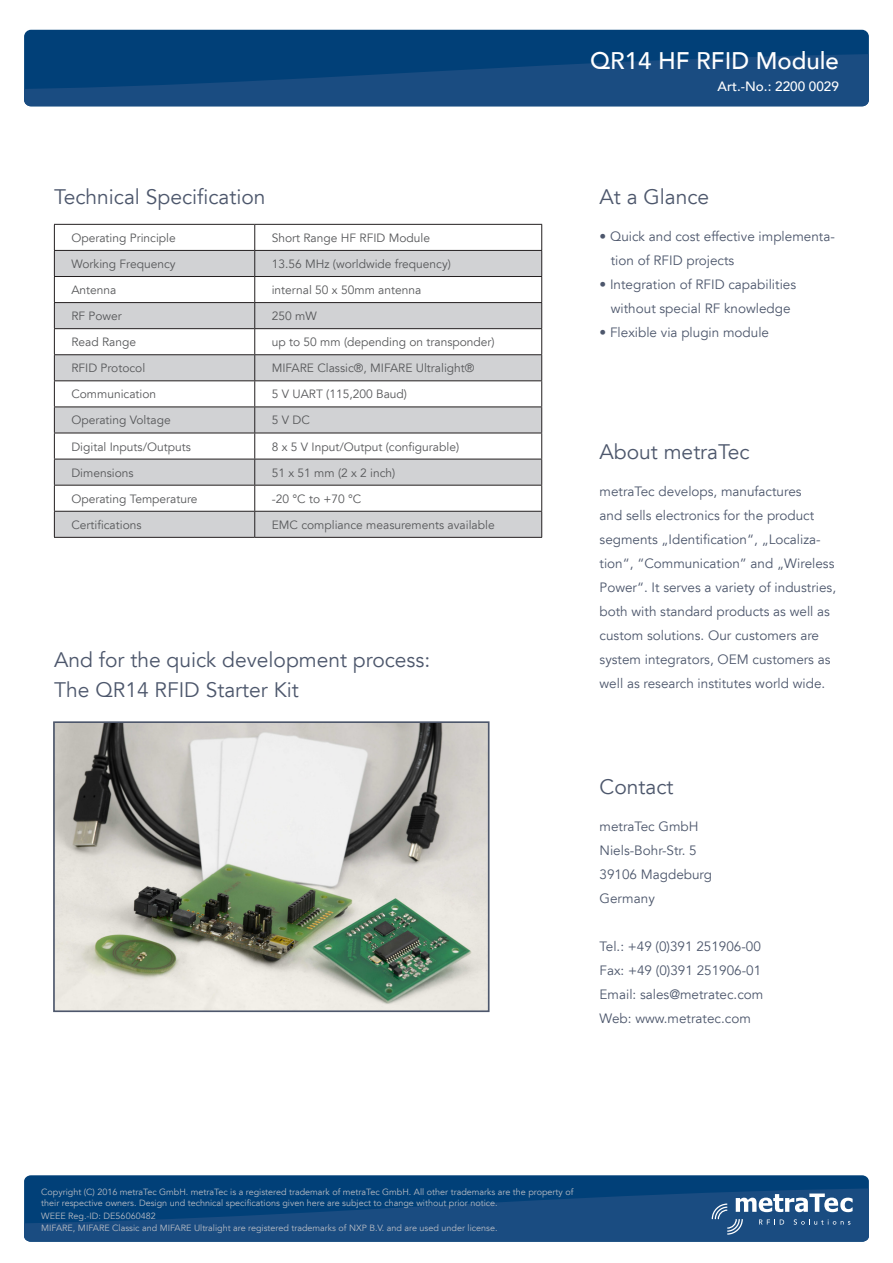
<style>
.page{position:relative;width:893px;height:1263px;background:#fff}
.page>*{position:absolute;margin:0;border:0;box-sizing:border-box;transform-origin:0 0}
.t1{font:500 24px "Avenir LT";color:#fff}
.t2{font:21px/30px "Avenir LT";color:#4d576c}
.t3{font:13.5px/24px "Avenir LT";color:#4d576c}
.t4{font:500 13.5px "Avenir LT";color:#fff}
.t5{font:12px "Avenir LT";color:#57585a}
.t6{font:9px/10.8px "Avenir LT";color:#b8bcc4}
</style>
<div class="page">
<div style="left:24px;top:30px;width:845px;height:76px;background:#014078;border-radius:7px"></div>
<svg style="left:24px;top:51px;width:845px;height:55px;fill:#1a4c81"></svg>
<div style="left:24px;top:1175px;width:845px;height:67px;background:#014078;border-radius:6px"></div>
<svg style="left:24px;top:1186px;width:845px;height:56px;fill:#1a4c81"></svg>
<svg style="left:55px;top:251px;width:486px;height:286px;fill:#d1d2d4"></svg>
<hr style="left:54px;top:250px;width:201px;height:1px;background:#231f20">
<hr style="left:255px;top:250px;width:287px;height:1px;background:#231f20">
<hr style="left:54px;top:276px;width:201px;height:1px;background:#231f20">
<hr style="left:255px;top:276px;width:287px;height:1px;background:#231f20">
<hr style="left:54px;top:302px;width:201px;height:1px;background:#231f20">
<hr style="left:255px;top:302px;width:287px;height:1px;background:#231f20">
<hr style="left:54px;top:328px;width:201px;height:1px;background:#231f20">
<hr style="left:255px;top:328px;width:287px;height:1px;background:#231f20">
<hr style="left:54px;top:354px;width:201px;height:1px;background:#231f20">
<hr style="left:255px;top:354px;width:287px;height:1px;background:#231f20">
<hr style="left:54px;top:380px;width:201px;height:1px;background:#231f20">
<hr style="left:255px;top:380px;width:287px;height:1px;background:#231f20">
<hr style="left:255px;top:406px;width:287px;height:1px;background:#231f20">
<hr style="left:255px;top:433px;width:287px;height:1px;background:#231f20">
<hr style="left:255px;top:459px;width:287px;height:1px;background:#231f20">
<hr style="left:54px;top:485px;width:201px;height:1px;background:#231f20">
<hr style="left:255px;top:485px;width:287px;height:1px;background:#231f20">
<hr style="left:54px;top:511px;width:201px;height:1px;background:#231f20">
<hr style="left:255px;top:511px;width:287px;height:1px;background:#231f20">
<svg style="left:541px;top:225px;width:1px;height:312px"></svg>
<hr style="left:54px;top:537px;width:201px;height:1px;background:#231f20">
<hr style="left:255px;top:537px;width:287px;height:1px;background:#231f20">
<hr style="left:54px;top:406px;width:201px;height:1px;background:#231f20">
<hr style="left:54px;top:433px;width:201px;height:1px;background:#231f20">
<svg style="left:54px;top:225px;width:1px;height:312px"></svg>
<svg style="left:254px;top:225px;width:1px;height:312px"></svg>
<hr style="left:54px;top:459px;width:201px;height:1px;background:#231f20">
<hr style="left:54px;top:224px;width:201px;height:1px;background:#231f20">
<hr style="left:255px;top:224px;width:287px;height:1px;background:#231f20">
<svg style="left:711px;top:1193px;width:142px;height:42px;background:#48709a"></svg>
<img style="left:56px;top:724px;width:430px;height:285px">
<div style="left:53px;top:721px;width:436px;height:291px;border:2px solid #4d576c"></div>
<h2 class="t2" style="left:54px;top:182px;width:213px">Technical Specification</h2>
<p class="t5" style="left:71px;top:231px;width:106px">Operating Principle</p>
<p class="t5" style="left:272px;top:231px;width:160px">Short Range HF RFID Module</p>
<p class="t5" style="left:71px;top:257px;width:106px">Working Frequency</p>
<p class="t5" style="left:272px;top:257px;width:181px">13.56 MHz (worldwide frequency)</p>
<p class="t5" style="left:71px;top:283px;width:47px">Antenna</p>
<p class="t5" style="left:272px;top:283px;width:151px">internal 50 x 50mm antenna</p>
<p class="t5" style="left:71px;top:309px;width:52px">RF Power</p>
<p class="t5" style="left:272px;top:309px;width:46px">250 mW</p>
<p class="t5" style="left:71px;top:335px;width:66px">Read Range</p>
<p class="t5" style="left:272px;top:335px;width:224px">up to 50 mm (depending on transponder)</p>
<p class="t5" style="left:71px;top:361px;width:75px">RFID Protocol</p>
<p class="t5" style="left:272px;top:361px;width:204px">MIFARE Classic®, MIFARE Ultralight®</p>
<p class="t5" style="left:71px;top:387px;width:86px">Communication</p>
<p class="t5" style="left:272px;top:387px;width:137px">5 V UART (115,200 Baud)</p>
<p class="t5" style="left:71px;top:413px;width:101px">Operating Voltage</p>
<p class="t5" style="left:272px;top:413px;width:40px">5 V DC</p>
<p class="t5" style="left:71px;top:439px;width:121px">Digital Inputs/Outputs</p>
<p class="t5" style="left:272px;top:439px;width:189px">8 x 5 V Input/Output (configurable)</p>
<p class="t5" style="left:71px;top:466px;width:64px">Dimensions</p>
<p class="t5" style="left:272px;top:466px;width:125px">51 x 51 mm (2 x 2 inch)</p>
<p class="t5" style="left:71px;top:492px;width:128px">Operating Temperature</p>
<p class="t5" style="left:272px;top:492px;width:91px">-20 °C to +70 °C</p>
<p class="t5" style="left:71px;top:518px;width:72px">Certifications</p>
<p class="t5" style="left:272px;top:518px;width:224px">EMC compliance measurements available</p>
<h2 class="t2" style="left:54px;top:646px;width:378px">And for the quick development process:<br>The QR14 RFID Starter Kit</h2>
<h1 class="t1" style="left:590px;top:47px;width:250px">QR14 HF RFID Module</h1>
<p class="t4" style="left:718px;top:79px;width:123px">Art.-No.: 2200 0029</p>
<h2 class="t2" style="left:600px;top:182px;width:111px">At a Glance</h2>
<p class="t3" style="left:611px;top:225px;width:226px;text-indent:-11px">• Quick and cost effective implementa&shy;tion of RFID projects</p>
<p class="t3" style="left:600px;top:273px;width:198px;text-align:center">• Integration of RFID capabilities without special RF knowledge</p>
<p class="t3" style="left:600px;top:321px;width:171px">• Flexible via plugin module</p>
<h2 class="t2" style="left:600px;top:438px;width:152px">About metraTec</h2>
<p class="t3" style="left:600px;top:480px;width:238px">metraTec develops, manufactures<br>and sells electronics for the product segments „Identification“, „Localiza&shy;tion“, “Communication” and „Wireless Power“. It serves a variety of industries, both with standard products as well as custom solutions. Our customers are system integrators, OEM customers as well as research institutes world wide.</p>
<h2 class="t2" style="left:600px;top:773px;width:75px">Contact</h2>
<p class="t3" style="left:600px;top:815px;width:114px">metraTec GmbH<br>Niels-Bohr-Str. 5<br>39106 Magdeburg<br>Germany</p>
<p class="t3" style="left:600px;top:935px;width:165px">Tel.: +49 (0)391 251906-00<br>Fax: +49 (0)391 251906-01<br>Email: sales@metratec.com<br>Web: www.metratec.com</p>
<p class="t6" style="left:41px;top:1187px;width:534px">Copyright (C) 2016 metraTec GmbH. metraTec is a registered trademark of metraTec GmbH. All other trademarks are the property of their respective owners. Design und technical specifications given here are subject to change without prior notice.</p>
<p class="t6" style="left:41px;top:1210px;width:458px;line-height:12px">WEEE Reg.-ID: DE56060482<br>MIFARE, MIFARE Classic and MIFARE Ultralight are registered trademarks of NXP B.V. and are used under license.</p>
</div>
